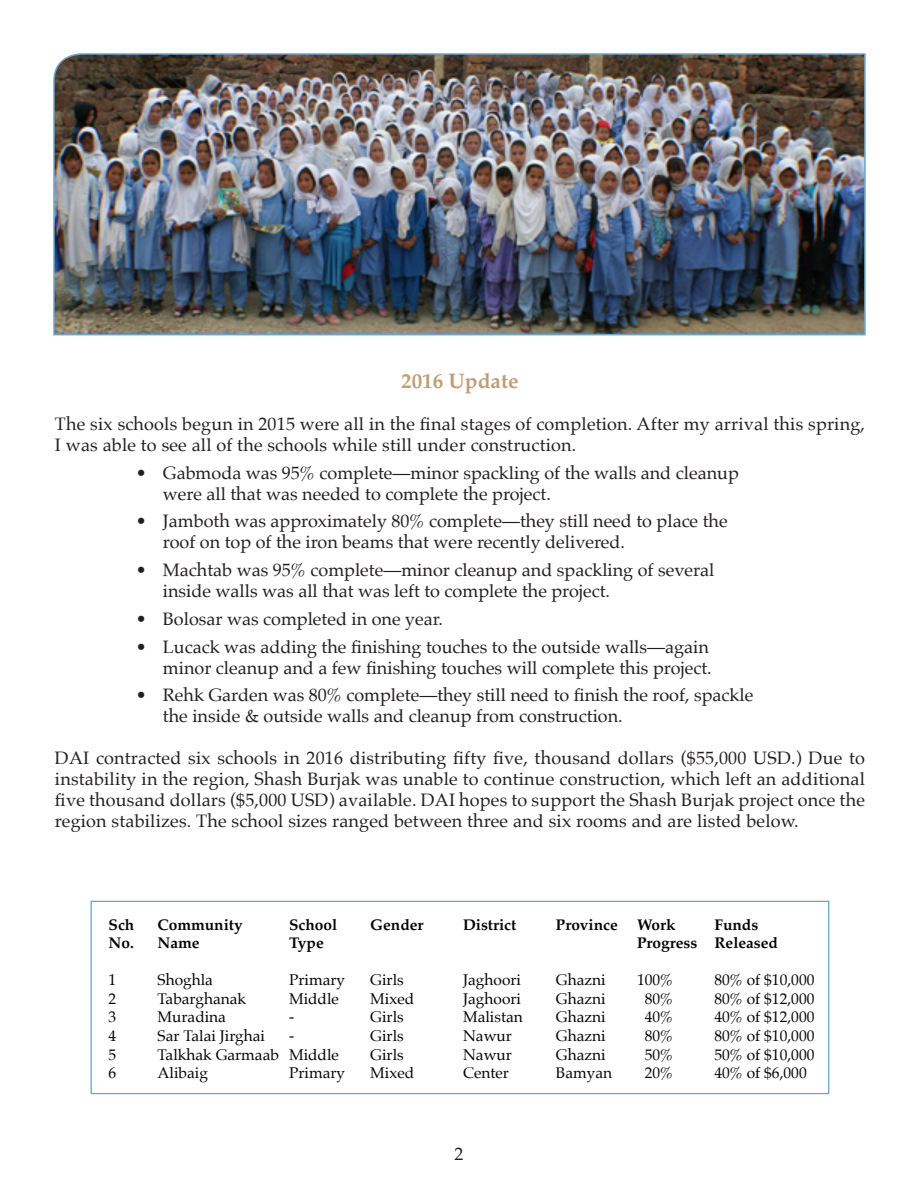
<style>
.page{position:relative;width:918px;height:1188px;background:#fff}
.page>*{position:absolute;margin:0;border:0;box-sizing:border-box;transform-origin:0 0}
.No_Spacing{font:700 21px "Palatino";color:#c19c76}
.No_Spacing-2{font:18px/21px "Palatino";color:#231f20}
.Black_headers{font:15.45px "Palatino";color:#040503}
.Black_headers-2{font:700 15.45px "Palatino";color:#040503}
</style>
<div class="page">
<div style="left:91px;top:901px;width:738px;height:193px;border:1px solid #6da4cd"></div>
<img style="left:53px;top:53px;width:813px;height:283px">
<p class="No_Spacing" style="left:401px;top:363px;width:119px">2016 Update</p>
<p class="No_Spacing-2" style="left:55px;top:413px;width:812px">The six schools begun in 2015 were all in the final stages of completion. After my arrival this spring,<br>I was able to see all of the schools while still under construction.</p>
<p class="No_Spacing-2" style="left:163px;top:462px;width:577px;text-indent:-27px">• Gabmoda was 95% complete—minor spackling of the walls and cleanup were all that was needed to complete the project.</p>
<p class="No_Spacing-2" style="left:163px;top:511px;width:566px;text-indent:-27px">• Jamboth was approximately 80% complete—they still need to place the roof on top of the iron beams that were recently delivered.</p>
<p class="No_Spacing-2" style="left:163px;top:559px;width:553px;text-indent:-27px">• Machtab was 95% complete—minor cleanup and spackling of several inside walls was all that was left to complete the project.</p>
<p class="No_Spacing-2" style="left:136px;top:608px;width:309px">• Bolosar was completed in one year.</p>
<p class="No_Spacing-2" style="left:136px;top:636px;width:577px;text-align:right">• Lucack was adding the finishing touches to the outside walls—again minor cleanup and a few finishing touches will complete this project.</p>
<p class="No_Spacing-2" style="left:163px;top:685px;width:592px;text-indent:-27px">• Rehk Garden was 80% complete—they still need to finish the roof, spackle the inside &amp; outside walls and cleanup from construction.</p>
<p class="No_Spacing-2" style="left:55px;top:748px;width:812px;text-align:justify">DAI contracted six schools in 2016 distributing fifty five, thousand dollars ($55,000 USD.) Due to instability in the region, Shash Burjak was unable to continue construction, which left an additional five thousand dollars ($5,000 USD) available. DAI hopes to support the Shash Burjak project once the region stabilizes. The school sizes ranged between three and six rooms and are listed below.</p>
<p class="Black_headers-2" style="left:109px;top:911px;width:27px">Sch</p>
<p class="Black_headers-2" style="left:158px;top:911px;width:87px">Community</p>
<p class="Black_headers-2" style="left:289px;top:911px;width:50px">School</p>
<p class="Black_headers-2" style="left:370px;top:911px;width:55px">Gender</p>
<p class="Black_headers-2" style="left:463px;top:911px;width:55px">District</p>
<p class="Black_headers-2" style="left:556px;top:911px;width:63px">Province</p>
<p class="Black_headers-2" style="left:637px;top:911px;width:40px">Work</p>
<p class="Black_headers-2" style="left:714px;top:911px;width:45px">Funds</p>
<p class="Black_headers-2" style="left:109px;top:930px;width:93px">No. Name</p>
<p class="Black_headers-2" style="left:289px;top:930px;width:36px">Type</p>
<p class="Black_headers-2" style="left:637px;top:930px;width:142px">Progress Released</p>
<p class="Black_headers" style="left:109px;top:967px;width:9px">1</p>
<p class="Black_headers" style="left:158px;top:967px;width:57px">Shoghla</p>
<p class="Black_headers" style="left:289px;top:967px;width:58px">Primary</p>
<p class="Black_headers" style="left:370px;top:967px;width:35px">Girls</p>
<p class="Black_headers" style="left:463px;top:967px;width:59px">Jaghoori</p>
<p class="Black_headers" style="left:556px;top:967px;width:51px">Ghazni</p>
<p class="Black_headers" style="left:637px;top:967px;width:38px">100%</p>
<p class="Black_headers" style="left:714px;top:967px;width:102px">80% of $10,000</p>
<p class="Black_headers" style="left:109px;top:986px;width:9px">2</p>
<p class="Black_headers" style="left:158px;top:986px;width:90px">Tabarghanak</p>
<p class="Black_headers" style="left:289px;top:986px;width:51px">Middle</p>
<p class="Black_headers" style="left:370px;top:986px;width:45px">Mixed</p>
<p class="Black_headers" style="left:463px;top:986px;width:59px">Jaghoori</p>
<p class="Black_headers" style="left:556px;top:986px;width:51px">Ghazni</p>
<p class="Black_headers" style="left:645px;top:986px;width:30px">80%</p>
<p class="Black_headers" style="left:714px;top:986px;width:102px">80% of $12,000</p>
<p class="Black_headers" style="left:109px;top:1004px;width:9px">3</p>
<p class="Black_headers" style="left:158px;top:1004px;width:70px">Muradina</p>
<p class="Black_headers" style="left:289px;top:1004px;width:7px">-</p>
<p class="Black_headers" style="left:370px;top:1004px;width:35px">Girls</p>
<p class="Black_headers" style="left:463px;top:1004px;width:61px">Malistan</p>
<p class="Black_headers" style="left:556px;top:1004px;width:51px">Ghazni</p>
<p class="Black_headers" style="left:645px;top:1004px;width:30px">40%</p>
<p class="Black_headers" style="left:714px;top:1004px;width:102px">40% of $12,000</p>
<p class="Black_headers" style="left:109px;top:1023px;width:9px">4</p>
<p class="Black_headers" style="left:158px;top:1023px;width:109px">Sar Talai Jirghai</p>
<p class="Black_headers" style="left:289px;top:1023px;width:7px">-</p>
<p class="Black_headers" style="left:370px;top:1023px;width:35px">Girls</p>
<p class="Black_headers" style="left:463px;top:1023px;width:50px">Nawur</p>
<p class="Black_headers" style="left:556px;top:1023px;width:51px">Ghazni</p>
<p class="Black_headers" style="left:645px;top:1023px;width:30px">80%</p>
<p class="Black_headers" style="left:714px;top:1023px;width:102px">80% of $10,000</p>
<p class="Black_headers" style="left:109px;top:1041px;width:9px">5</p>
<p class="Black_headers" style="left:158px;top:1041px;width:183px">Talkhak Garmaab Middle</p>
<p class="Black_headers" style="left:370px;top:1041px;width:35px">Girls</p>
<p class="Black_headers" style="left:463px;top:1041px;width:50px">Nawur</p>
<p class="Black_headers" style="left:556px;top:1041px;width:51px">Ghazni</p>
<p class="Black_headers" style="left:645px;top:1041px;width:30px">50%</p>
<p class="Black_headers" style="left:714px;top:1041px;width:102px">50% of $10,000</p>
<p class="Black_headers" style="left:109px;top:1060px;width:9px">6</p>
<p class="Black_headers" style="left:158px;top:1060px;width:52px">Alibaig</p>
<p class="Black_headers" style="left:289px;top:1060px;width:58px">Primary</p>
<p class="Black_headers" style="left:370px;top:1060px;width:45px">Mixed</p>
<p class="Black_headers" style="left:463px;top:1060px;width:47px">Center</p>
<p class="Black_headers" style="left:556px;top:1060px;width:58px">Bamyan</p>
<p class="Black_headers" style="left:645px;top:1060px;width:30px">20%</p>
<p class="Black_headers" style="left:714px;top:1060px;width:94px">40% of $6,000</p>
<p class="No_Spacing-2" style="left:454px;top:1143px;width:10px">2</p>
</div>
